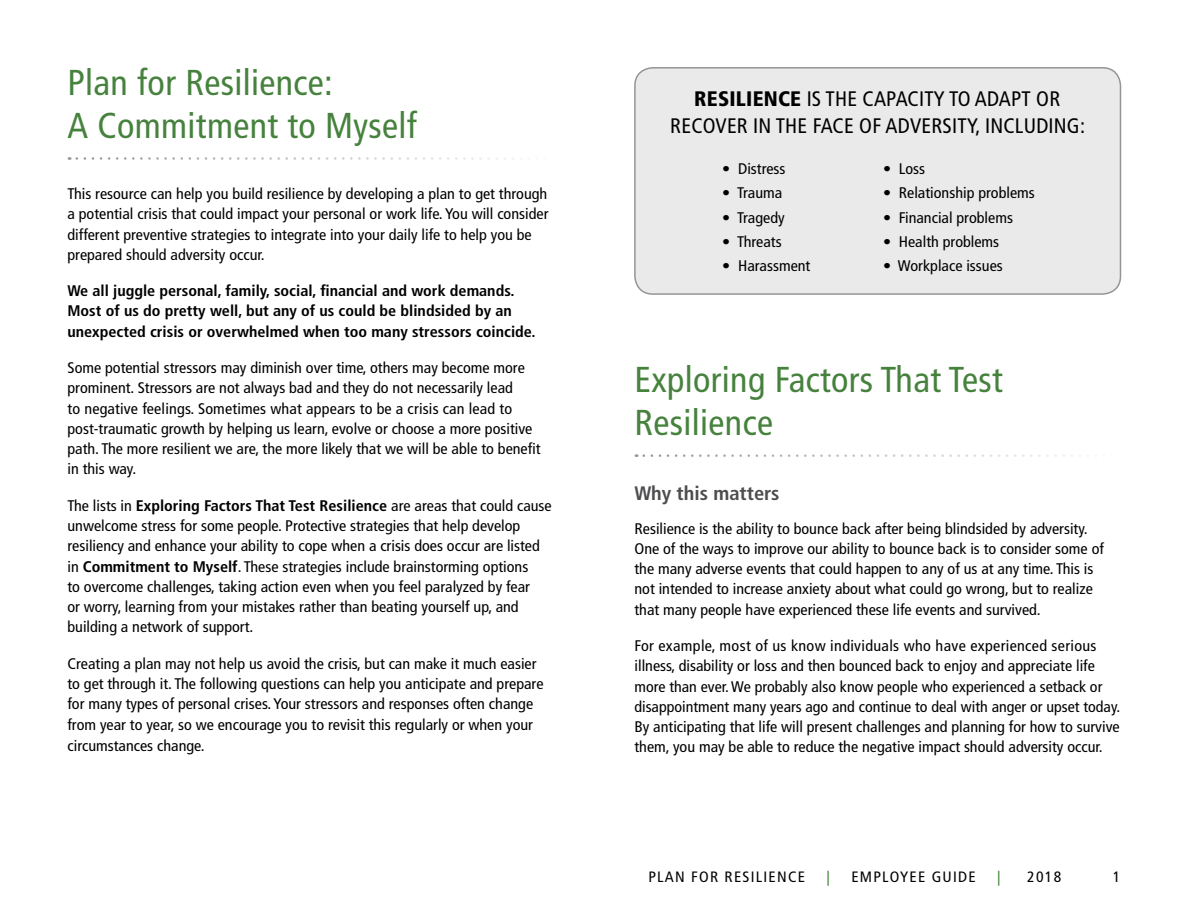
<style>
.page{position:relative;width:1188px;height:918px;background:#fff}
.page>*{position:absolute;margin:0;border:0;box-sizing:border-box;transform-origin:0 0}
.t1{font:condensed 36px/43.5px "Frutiger LT Std";letter-spacing:.01em;color:#46823d}
.t2{font:condensed 21px/27px "Frutiger LT Std";letter-spacing:.01em;color:#000;text-align:center}
.t3{font:700 condensed 19.5px "Frutiger LT Std";color:#4d4d4f;scale:1.05 1}
.t4{font:condensed 15.3px/20.2px "Frutiger LT Std";color:#000;scale:1.05 1}
.t5{font:700 condensed 15.3px/20.2px "Frutiger LT Std";color:#000;scale:1.05 1}
.t6{font:condensed 15px "Frutiger LT Std";letter-spacing:.08em;color:#000;scale:1.05 1}
.t7{font:condensed 15px "Frutiger LT Std";color:#46823d;scale:1.05 1}
.s1{font-weight:700}
.s2{font-weight:900}
</style>
<div class="page">
<div style="left:635px;top:68px;width:485px;height:226px;background:#eaeaeb;border-radius:18px"></div>
<div style="left:634px;top:67px;width:487px;height:228px;border:2px solid #939598;border-radius:18px"></div>
<svg style="left:77px;top:157px;width:445px;height:3px"></svg>
<svg style="left:644px;top:454px;width:445px;height:3px"></svg>
<h1 class="t1" style="left:68px;top:61px;width:351px">Plan for Resilience:<br>A Commitment to Myself</h1>
<p class="t4" style="left:68px;top:184px;width:460px">This resource can help you build resilience by developing a plan to get through a potential crisis that could impact your personal or work life. You will consider different preventive strategies to integrate into your daily life to help you be prepared should adversity occur.</p>
<p class="t5" style="left:68px;top:281px;width:447px">We all juggle personal, family, social, financial and work demands.<br>Most of us do pretty well, but any of us could be blindsided by an unexpected crisis or overwhelmed when too many stressors coincide.</p>
<p class="t4" style="left:68px;top:358px;width:452px">Some potential stressors may diminish over time, others may become more prominent. Stressors are not always bad and they do not necessarily lead<br>to negative feelings. Sometimes what appears to be a crisis can lead to post-traumatic growth by helping us learn, evolve or choose a more positive path. The more resilient we are, the more likely that we will be able to benefit in this way.</p>
<p class="t4" style="left:68px;top:496px;width:463px">The lists in <span class="s1">Exploring Factors That Test Resilience</span> are areas that could cause unwelcome stress for some people. Protective strategies that help develop resiliency and enhance your ability to cope when a crisis does occur are listed in <span class="s1">Commitment to Myself</span>. These strategies include brainstorming options<br>to overcome challenges, taking action even when you feel paralyzed by fear<br>or worry, learning from your mistakes rather than beating yourself up, and building a network of support.</p>
<p class="t4" style="left:68px;top:653px;width:455px">Creating a plan may not help us avoid the crisis, but can make it much easier to get through it. The following questions can help you anticipate and prepare for many types of personal crises. Your stressors and responses often change from year to year, so we encourage you to revisit this regularly or when your circumstances change.</p>
<h2 class="t2" style="left:670px;top:86px;width:416px"><span class="s2">RESILIENCE</span> IS THE CAPACITY TO ADAPT OR<br>RECOVER IN THE FACE OF ADVERSITY, INCLUDING:</h2>
<p class="t4" style="left:722px;top:159px;width:62px">• Distress</p>
<p class="t4" style="left:883px;top:159px;width:42px">• Loss</p>
<p class="t4" style="left:722px;top:183px;width:59px">• Trauma</p>
<p class="t4" style="left:883px;top:183px;width:146px">• Relationship problems</p>
<p class="t4" style="left:722px;top:207px;width:61px">• Tragedy</p>
<p class="t4" style="left:883px;top:207px;width:125px">• Financial problems</p>
<p class="t4" style="left:722px;top:232px;width:58px">• Threats</p>
<p class="t4" style="left:883px;top:232px;width:112px">• Health problems</p>
<p class="t4" style="left:722px;top:256px;width:85px">• Harassment</p>
<p class="t4" style="left:883px;top:256px;width:116px">• Workplace issues</p>
<h1 class="t1" style="left:634px;top:358px;width:370px">Exploring Factors That Test<br>Resilience</h1>
<p class="t3" style="left:634px;top:482px;width:140px">Why this matters</p>
<p class="t4" style="left:634px;top:518px;width:449px">Resilience is the ability to bounce back after being blindsided by adversity.<br>One of the ways to improve our ability to bounce back is to consider some of the many adverse events that could happen to any of us at any time. This is not intended to increase anxiety about what could go wrong, but to realize that many people have experienced these life events and survived.</p>
<p class="t4" style="left:634px;top:636px;width:464px">For example, most of us know individuals who have experienced serious illness, disability or loss and then bounced back to enjoy and appreciate life more than ever. We probably also know people who experienced a setback or disappointment many years ago and continue to deal with anger or upset today.<br>By anticipating that life will present challenges and planning for how to survive them, you may be able to reduce the negative impact should adversity occur.</p>
<p class="t6" style="left:648px;top:868px;width:151px">PLAN FOR RESILIENCE</p>
<p class="t7" style="left:827px;top:868px;width:5px">|</p>
<p class="t6" style="left:851px;top:868px;width:120px">EMPLOYEE GUIDE</p>
<p class="t7" style="left:997px;top:868px;width:5px">|</p>
<p class="t6" style="left:1027px;top:868px;width:34px">2018</p>
<p class="t6" style="left:1113px;top:868px;width:9px">1</p>
</div>
